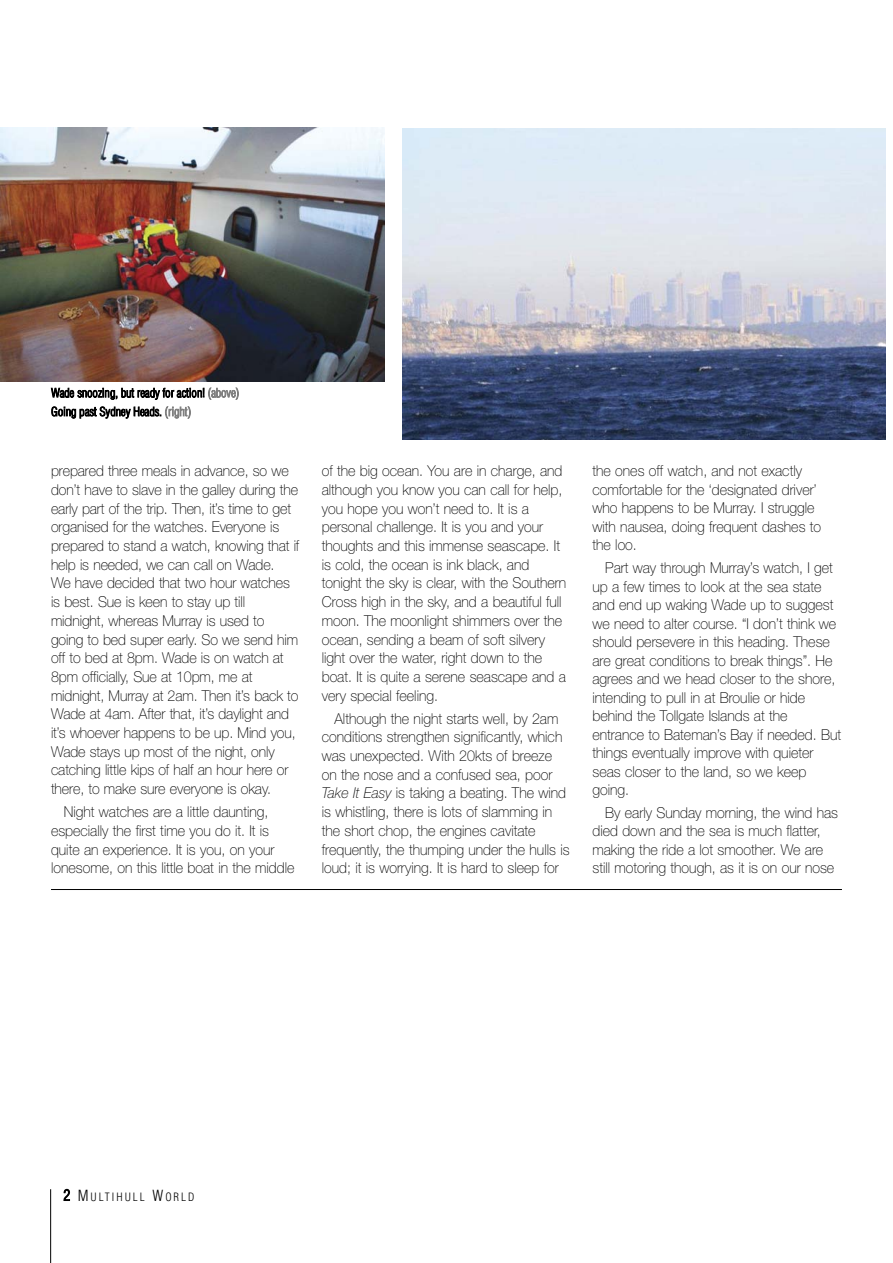
<style>
.page{position:relative;width:893px;height:1263px;background:#fff}
.page>*{position:absolute;margin:0;border:0;box-sizing:border-box;transform-origin:0 0}
.t1{font:100 15px/18.8px "Helvetica Neue";color:#000;scale:.95 1}
.t2{font:300 condensed 12px/18.8px "Helvetica";letter-spacing:-.005em;color:#000}
.t3{font:300 condensed 11.25px "Helvetica";letter-spacing:.175em;color:#000}
.s1{color:#808080}
.s2{font-style:italic}
.s3{font-size:15px}
</style>
<div class="page">
<hr style="left:50px;top:1189px;width:1px;height:74px;background:#000">
<img style="left:403px;top:129px;width:482px;height:311px">
<img style="left:0;top:128px;width:384px;height:253px">
<hr style="left:51px;top:889px;width:791px;height:1px;background:#000">
<p class="t2" style="left:51px;top:384px;width:189px">Wade snoozing, but ready for action! <span class="s1">(above)<br></span>Going past Sydney Heads. <span class="s1">(right)</span></p>
<p class="t1" style="left:51px;top:463px;width:263px">prepared three meals in advance, so we don’t have to slave in the galley during the early part of the trip. Then, it’s time to get organised for the watches. Everyone is prepared to stand a watch, knowing that if help is needed, we can call on Wade.<br>We have decided that two hour watches is best. Sue is keen to stay up till midnight, whereas Murray is used to going to bed super early. So we send him off to bed at 8pm. Wade is on watch at 8pm officially, Sue at 10pm, me at midnight, Murray at 2am. Then it’s back to Wade at 4am. After that, it’s daylight and it’s whoever happens to be up. Mind you, Wade stays up most of the night, only catching little kips of half an hour here or there, to make sure everyone is okay.</p>
<p class="t1" style="left:51px;top:804px;width:258px;text-indent:13px">Night watches are a little daunting, especially the first time you do it. It is quite an experience. It is you, on your lonesome, on this little boat in the middle</p>
<p class="t1" style="left:322px;top:463px;width:259px">of the big ocean. You are in charge, and although you know you can call for help, you hope you won’t need to. It is a personal challenge. It is you and your thoughts and this immense seascape. It is cold, the ocean is ink black, and tonight the sky is clear, with the Southern Cross high in the sky, and a beautiful full moon. The moonlight shimmers over the ocean, sending a beam of soft silvery light over the water, right down to the boat. It is quite a serene seascape and a very special feeling.</p>
<p class="t1" style="left:322px;top:710px;width:262px;text-indent:13px">Although the night starts well, by 2am conditions strengthen significantly, which was unexpected. With 20kts of breeze on the nose and a confused sea, poor <span class="s2">Take It Easy</span> is taking a beating. The wind is whistling, there is lots of slamming in the short chop, the engines cavitate frequently, the thumping under the hulls is loud; it is worrying. It is hard to sleep for</p>
<p class="t1" style="left:592px;top:463px;width:242px">the ones off watch, and not exactly comfortable for the ‘designated driver’ who happens to be Murray. I struggle with nausea, doing frequent dashes to the loo.</p>
<p class="t1" style="left:592px;top:560px;width:263px;text-indent:13px">Part way through Murray’s watch, I get up a few times to look at the sea state and end up waking Wade up to suggest we need to alter course. “I don’t think we should persevere in this heading. These are great conditions to break things”. He agrees and we head closer to the shore, intending to pull in at Broulie or hide behind the Tollgate Islands at the entrance to Bateman’s Bay if needed. But things eventually improve with quieter seas closer to the land, so we keep going.</p>
<p class="t1" style="left:592px;top:804px;width:260px;text-indent:13px">By early Sunday morning, the wind has died down and the sea is much flatter, making the ride a lot smoother. We are still motoring though, as it is on our nose</p>
<p class="t3" style="left:64px;top:1190px;width:132px"><span class="s3">2 M</span>ULTIHULL <span class="s3">W</span>ORLD</p>
</div>
